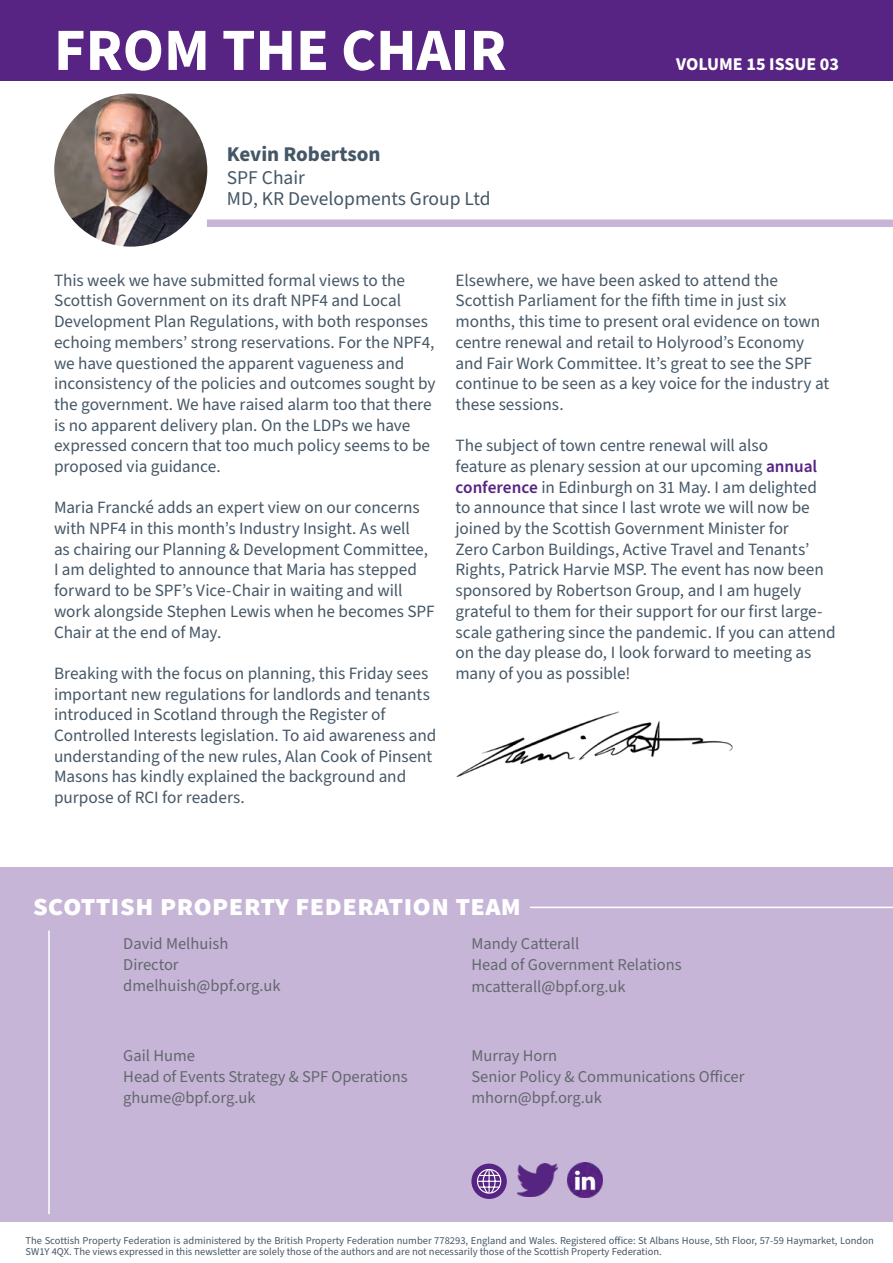
<style>
.page{position:relative;width:893px;height:1263px;background:#fff}
.page>*{position:absolute;margin:0;border:0;box-sizing:border-box;transform-origin:0 0}
.t1{font:700 60px "Source Sans Pro";color:#fff}
.t2{font:700 30px "Source Sans Pro";color:#fff}
.t3{font:700 21px "Source Sans Pro";color:#455766}
.t4{font:19.5px/21px "Source Sans Pro";color:#455766}
.t5{font:700 18px "Source Sans Pro";color:#fff}
.t6{font:17.25px/20.7px "Source Sans Pro";letter-spacing:-.005em;color:#455766}
.t7{font:16.5px/21px "Source Sans Pro";color:#62686d}
.t8{font:10.5px/11.4px "Source Sans Pro";color:#455766}
.s1{font-weight:600;color:#572484}
</style>
<div class="page">
<div style="left:207px;top:219px;width:686px;height:8px;background:#c6b5d7"></div>
<img style="left:54px;top:94px;width:153px;height:153px;border-radius:77px">
<div style="left:0;top:867px;width:893px;height:360px;background:#c6b5d7"></div>
<div style="left:0;top:0;width:893px;height:81px;background:#572484"></div>
<div style="left:0;top:1222px;width:893px;height:41px;background:#fff"></div>
<hr style="left:530px;top:907px;width:363px;height:1px;background:#fff">
<hr style="left:48px;top:930px;width:2px;height:284px;background:#fff">
<img style="left:517px;top:1164px;width:40px;height:33px">
<svg style="left:471px;top:1163px;width:36px;height:36px"></svg>
<svg style="left:477px;top:1169px;width:24px;height:24px"></svg>
<img style="left:567px;top:1162px;width:36px;height:36px">
<img style="left:456px;top:711px;width:277px;height:67px">
<h1 class="t1" style="left:54px;top:9px;width:454px">FROM THE CHAIR</h1>
<p class="t3" style="left:227px;top:140px;width:155px">Kevin Robertson</p>
<p class="t4" style="left:227px;top:168px;width:265px">SPF Chair<br>MD, KR Developments Group Ltd</p>
<p class="t5" style="left:676px;top:52px;width:164px">VOLUME 15 ISSUE 03</p>
<p class="t6" style="left:54px;top:270px;width:383px">This week we have submitted formal views to the Scottish Government on its draft NPF4 and Local Development Plan Regulations, with both responses echoing members’ strong reservations. For the NPF4, we have questioned the apparent vagueness and inconsistency of the policies and outcomes sought by the government. We have raised alarm too that there is no apparent delivery plan. On the LDPs we have expressed concern that too much policy seems to be proposed via guidance.</p>
<p class="t6" style="left:54px;top:498px;width:382px">Maria Francké adds an expert view on our concerns with NPF4 in this month’s Industry Insight. As well<br>as chairing our Planning &amp; Development Committee, I am delighted to announce that Maria has stepped forward to be SPF’s Vice-Chair in waiting and will work alongside Stephen Lewis when he becomes SPF Chair at the end of May.</p>
<p class="t6" style="left:54px;top:663px;width:384px">Breaking with the focus on planning, this Friday sees important new regulations for landlords and tenants introduced in Scotland through the Register of Controlled Interests legislation. To aid awareness and understanding of the new rules, Alan Cook of Pinsent Masons has kindly explained the background and purpose of RCI for readers.</p>
<p class="t6" style="left:455px;top:270px;width:375px">Elsewhere, we have been asked to attend the Scottish Parliament for the fifth time in just six months, this time to present oral evidence on town centre renewal and retail to Holyrood’s Economy and Fair Work Committee. It’s great to see the SPF continue to be seen as a key voice for the industry at these sessions.</p>
<p class="t6" style="left:455px;top:436px;width:382px">The subject of town centre renewal will also<br>feature as plenary session at our upcoming <span class="s1">annual conference</span> in Edinburgh on 31 May. I am delighted to announce that since I last wrote we will now be joined by the Scottish Government Minister for<br>Zero Carbon Buildings, Active Travel and Tenants’ Rights, Patrick Harvie MSP. The event has now been sponsored by Robertson Group, and I am hugely grateful to them for their support for our first large&shy;scale gathering since the pandemic. If you can attend on the day please do, I look forward to meeting as many of you as possible!</p>
<h2 class="t2" style="left:33px;top:884px;width:490px">scottish property federation team</h2>
<p class="t7" style="left:123px;top:934px;width:159px">David Melhuish<br>Director dmelhuish@bpf.org.uk</p>
<p class="t7" style="left:471px;top:934px;width:212px">Mandy Catterall<br>Head of Government Relations mcatterall@bpf.org.uk</p>
<p class="t7" style="left:123px;top:1046px;width:286px">Gail Hume<br>Head of Events Strategy &amp; SPF Operations ghume@bpf.org.uk</p>
<p class="t7" style="left:471px;top:1046px;width:275px">Murray Horn<br>Senior Policy &amp; Communications Officer mhorn@bpf.org.uk</p>
<p class="t8" style="left:26px;top:1235px;width:850px">The Scottish Property Federation is administered by the British Property Federation number 778293, England and Wales. Registered office: St Albans House, 5th Floor, 57-59 Haymarket, London<br>SW1Y 4QX. The views expressed in this newsletter are solely those of the authors and are not necessarily those of the Scottish Property Federation.</p>
</div>
